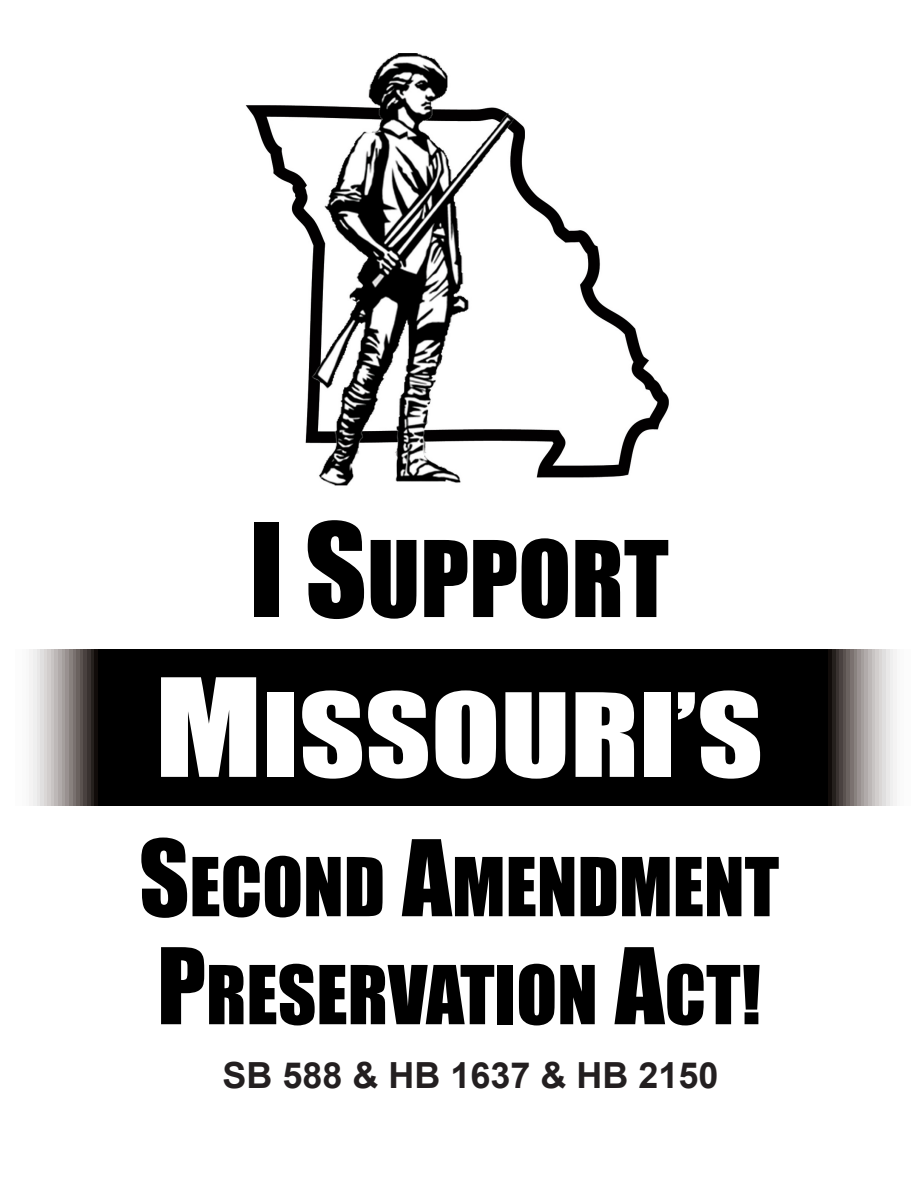
<style>
.page{position:relative;width:918px;height:1188px;background:#fff}
.page>*{position:absolute;margin:0;border:0;box-sizing:border-box;transform-origin:0 0}
.t1{font:107.1px "Impact";color:#fff;scale:1.19 1}
.t2{font:97.5px "Impact";color:#000}
.t3{font:75px "Impact";color:#000}
.t4{font:700 36px "Arial";color:#231f20}
.s1{font-size:120px}
.s2{font-size:126px}
.s3{font-size:97.5px}
</style>
<div class="page">
<svg style="left:29px;top:650px;width:868px;height:156px;background:#181717"></svg>
<img style="left:245px;top:53px;width:424px;height:433px">
<p class="t2" style="left:249px;top:503px;width:421px"><span class="s1">I S</span>UPPORT</p>
<p class="t1" style="left:155px;top:652px;width:513px"><span class="s2">M</span>ISSOURI’S</p>
<p class="t3" style="left:139px;top:829px;width:642px"><span class="s3">S</span>ECOND <span class="s3">A</span>MENDMENT</p>
<p class="t3" style="left:157px;top:937px;width:605px"><span class="s3">P</span>RESERVATION <span class="s3">A</span>CT!</p>
<p class="t4" style="left:222px;top:1051px;width:498px">SB 588 &amp; HB 1637 &amp; HB 2150</p>
</div>
